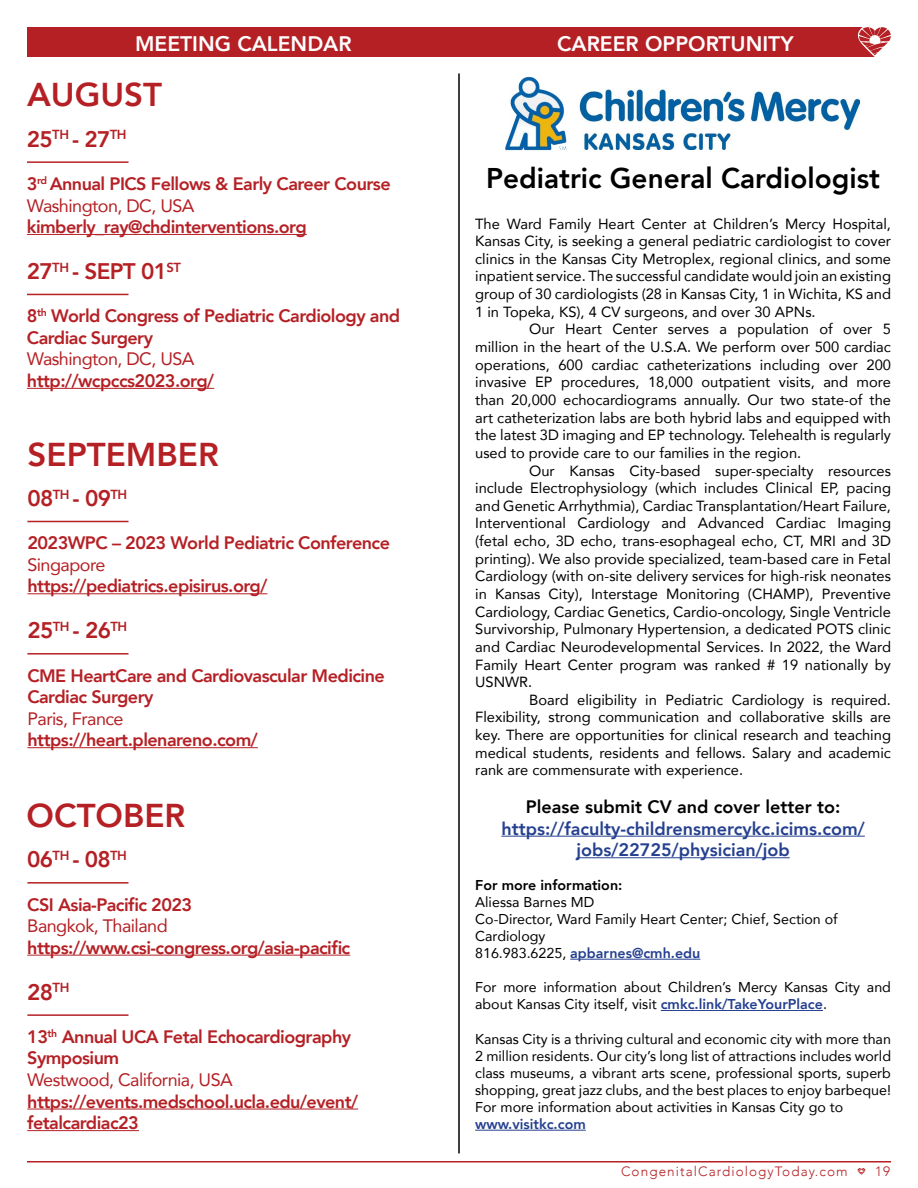
<style>
.page{position:relative;width:918px;height:1188px;background:#fff}
.page>*{position:absolute;margin:0;border:0;box-sizing:border-box;transform-origin:0 0}
.t1{font:800 33px "Avenir";color:#b52025}
.t2{font:800 28.5px "Avenir";color:#000}
.t3{font:800 22.5px "Avenir";letter-spacing:-.03em;color:#b52025}
.t4{font:800 21px "Avenir";color:#fff}
.t5{font:800 18px/21.6px "Avenir";letter-spacing:-.03em;color:#b52025}
.t6{font:18px "Avenir";letter-spacing:-.03em;color:#b52025}
.t7{font:800 18px/21.6px "Avenir";color:#25408f;text-align:center}
.t8{font:800 18px "Avenir";color:#000}
.t9{font:14.7px/17.7px "Avenir";color:#000;text-align:justify}
.t10{font:14.25px/17.1px "Avenir";color:#000}
.t11{font:800 14.25px "Avenir";color:#000}
.t12{font:800 14.25px "Avenir";color:#25408f}
.t13{font:300 13.5px "Avenir";letter-spacing:.08em;color:#b52025}
.s1{font-weight:400}
.s2{font-weight:800;color:#25408f}
</style>
<div class="page">
<hr style="left:27px;top:1161px;width:864px;height:1px;background:#b52025">
<div style="left:27px;top:27px;width:848px;height:29px;background:#b52025"></div>
<svg style="left:857px;top:27px;width:34px;height:30px"></svg>
<svg style="left:857px;top:1168px;width:9px;height:7px"></svg>
<hr style="left:27px;top:234px;width:280px;height:1px;background:#b52025">
<hr style="left:27px;top:593px;width:240px;height:1px;background:#b52025">
<hr style="left:27px;top:161px;width:102px;height:2px;background:#b52025">
<hr style="left:27px;top:521px;width:102px;height:1px;background:#b52025">
<hr style="left:27px;top:388px;width:187px;height:1px;background:#b52025">
<hr style="left:27px;top:747px;width:231px;height:1px;background:#b52025">
<hr style="left:27px;top:294px;width:102px;height:1px;background:#b52025">
<hr style="left:27px;top:653px;width:102px;height:2px;background:#b52025">
<hr style="left:458px;top:73px;width:2px;height:1080px;background:#000">
<hr style="left:27px;top:955px;width:323px;height:1px;background:#b52025">
<hr style="left:27px;top:882px;width:102px;height:2px;background:#b52025">
<hr style="left:27px;top:1109px;width:331px;height:1px;background:#b52025">
<hr style="left:27px;top:1130px;width:112px;height:1px;background:#b52025">
<hr style="left:27px;top:1014px;width:102px;height:2px;background:#b52025">
<img style="left:579px;top:88px;width:281px;height:62px">
<hr style="left:501px;top:836px;width:364px;height:1px;background:#25408f">
<hr style="left:576px;top:857px;width:214px;height:1px;background:#25408f">
<hr style="left:570px;top:959px;width:130px;height:1px;background:#25408f">
<hr style="left:661px;top:1010px;width:162px;height:1px;background:#25408f">
<hr style="left:475px;top:1130px;width:111px;height:1px;background:#25408f">
<img style="left:505px;top:76px;width:62px;height:75px">
<h3 class="t4" style="left:135px;top:27px;width:218px">MEETING CALENDAR</h3>
<h3 class="t4" style="left:557px;top:27px;width:238px">CAREER OPPORTUNITY</h3>
<h1 class="t1" style="left:27px;top:69px;width:137px">AUGUST</h1>
<h3 class="t3" style="left:27px;top:121px;width:101px">25<sup>TH</sup> - 27<sup>TH</sup></h3>
<p class="t5" style="left:27px;top:173px;width:365px">3<sup>rd</sup> Annual PICS Fellows &amp; Early Career Course<br><span class="s1">Washington, DC, USA</span></p>
<p class="t5" style="left:27px;top:216px;width:281px">kimberly_ray@chdinterventions.org</p>
<h3 class="t3" style="left:27px;top:254px;width:156px">27<sup>TH</sup> - SEPT 01<sup>ST</sup></h3>
<p class="t5" style="left:27px;top:305px;width:375px">8<sup>th</sup> World Congress of Pediatric Cardiology and<br>Cardiac Surgery</p>
<p class="t6" style="left:27px;top:345px;width:169px">Washington, DC, USA</p>
<p class="t5" style="left:27px;top:370px;width:189px">http://wcpccs2023.org/</p>
<h1 class="t1" style="left:28px;top:429px;width:193px">SEPTEMBER</h1>
<h3 class="t3" style="left:27px;top:481px;width:101px">08<sup>TH</sup> - 09<sup>TH</sup></h3>
<p class="t5" style="left:27px;top:532px;width:364px">2023WPC – 2023 World Pediatric Conference</p>
<p class="t6" style="left:27px;top:550px;width:80px">Singapore</p>
<p class="t5" style="left:27px;top:575px;width:242px">https://pediatrics.episirus.org/</p>
<h3 class="t3" style="left:27px;top:613px;width:101px">25<sup>TH</sup> - 26<sup>TH</sup></h3>
<p class="t5" style="left:27px;top:665px;width:359px">CME HeartCare and Cardiovascular Medicine<br>Cardiac Surgery</p>
<p class="t6" style="left:27px;top:704px;width:98px">Paris, France</p>
<p class="t5" style="left:27px;top:729px;width:232px">https://heart.plenareno.com/</p>
<h1 class="t1" style="left:27px;top:790px;width:160px">OCTOBER</h1>
<h3 class="t3" style="left:27px;top:842px;width:101px">06<sup>TH</sup> - 08<sup>TH</sup></h3>
<p class="t5" style="left:27px;top:894px;width:167px">CSI Asia-Pacific 2023</p>
<p class="t6" style="left:27px;top:911px;width:142px">Bangkok, Thailand</p>
<p class="t5" style="left:27px;top:937px;width:324px">https://www.csi-congress.org/asia-pacific</p>
<h3 class="t3" style="left:27px;top:974px;width:44px">28<sup>TH</sup></h3>
<p class="t5" style="left:27px;top:1026px;width:325px">13<sup>th</sup> Annual UCA Fetal Echocardiography<br>Symposium</p>
<p class="t6" style="left:27px;top:1065px;width:207px">Westwood, California, USA</p>
<p class="t5" style="left:27px;top:1091px;width:332px">https://events.medschool.ucla.edu/event/ fetalcardiac23</p>
<h2 class="t2" style="left:486px;top:156px;width:395px">Pediatric General Cardiologist</h2>
<p class="t9" style="left:475px;top:214px;width:417px">The Ward Family Heart Center at Children’s Mercy Hospital, Kansas City, is seeking a general pediatric cardiologist to cover clinics in the Kansas City Metroplex, regional clinics, and some inpatient service. The successful candidate would join an existing group of 30 cardiologists (28 in Kansas City, 1 in Wichita, KS and 1 in Topeka, KS), 4 CV surgeons, and over 30 APNs.</p>
<p class="t9" style="left:475px;top:320px;width:417px;text-indent:54px">Our Heart Center serves a population of over 5 million in the heart of the U.S.A. We perform over 500 cardiac operations, 600 cardiac catheterizations including over 200 invasive EP procedures, 18,000 outpatient visits, and more than 20,000 echocardiograms annually. Our two state-of the art catheterization labs are both hybrid labs and equipped with the latest 3D imaging and EP technology. Telehealth is regularly used to provide care to our families in the region.</p>
<p class="t9" style="left:475px;top:461px;width:417px;text-indent:54px">Our Kansas City-based super-specialty resources include Electrophysiology (which includes Clinical EP, pacing and Genetic Arrhythmia), Cardiac Transplantation/Heart Failure, Interventional Cardiology and Advanced Cardiac Imaging (fetal echo, 3D echo, trans-esophageal echo, CT, MRI and 3D printing). We also provide specialized, team-based care in Fetal Cardiology (with on-site delivery services for high-risk neonates in Kansas City), Interstage Monitoring (CHAMP), Preventive Cardiology, Cardiac Genetics, Cardio-oncology, Single Ventricle Survivorship, Pulmonary Hypertension, a dedicated POTS clinic and Cardiac Neurodevelopmental Services. In 2022, the Ward Family Heart Center program was ranked # 19 nationally by USNWR.</p>
<p class="t9" style="left:475px;top:690px;width:417px;text-indent:54px">Board eligibility in Pediatric Cardiology is required.<br>Flexibility, strong communication and collaborative skills are key. There are opportunities for clinical research and teaching medical students, residents and fellows. Salary and academic rank are commensurate with experience.</p>
<p class="t8" style="left:526px;top:793px;width:316px">Please submit CV and cover letter to:</p>
<p class="t7" style="left:501px;top:818px;width:365px">https://faculty-childrensmercykc.icims.com/ jobs/22725/physician/job</p>
<p class="t11" style="left:475px;top:874px;width:149px">For more information:</p>
<p class="t10" style="left:475px;top:893px;width:364px">Aliessa Barnes MD<br>Co-Director, Ward Family Heart Center; Chief, Section of<br>Cardiology<br>816.983.6225, <span class="s2">apbarnes@cmh.edu</span></p>
<p class="t10" style="left:475px;top:978px;width:417px">For more information about Children’s Mercy Kansas City and about Kansas City itself, visit <span class="s2">cmkc.link/TakeYourPlace</span>.</p>
<p class="t10" style="left:475px;top:1030px;width:417px;text-align:justify">Kansas City is a thriving cultural and economic city with more than 2 million residents. Our city’s long list of attractions includes world class museums, a vibrant arts scene, professional sports, superb shopping, great jazz clubs, and the best places to enjoy barbeque!<br>For more information about activities in Kansas City go to</p>
<p class="t12" style="left:475px;top:1113px;width:112px">www.visitkc.com</p>
<p class="t13" style="left:621px;top:1163px;width:228px">CongenitalCardiologyToday.com</p>
<p class="t13" style="left:875px;top:1164px;width:17px">19</p>
</div>
